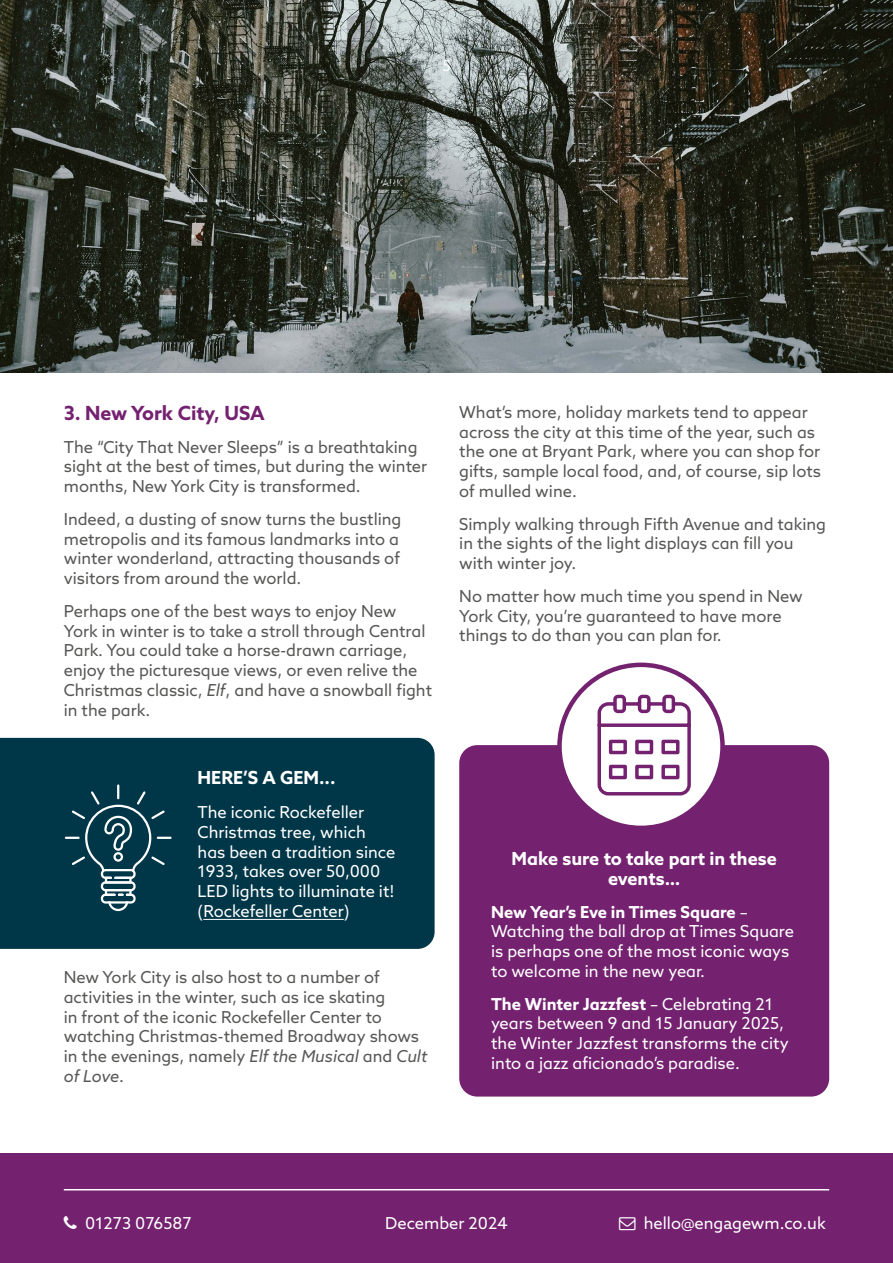
<style>
.page{position:relative;width:893px;height:1263px;background:#fff}
.page>*{position:absolute;margin:0;border:0;box-sizing:border-box;transform-origin:0 0}
.t1{font:700 19.5px "Azo Sans";color:#742270}
.t2{font:700 18px/19.8px "Azo Sans";color:#fff;text-align:center}
.t3{font:16.5px/19.8px "Azo Sans";color:#575756}
.t4{font:16.5px/19.8px "Azo Sans";color:#fff}
.t5{font:15px "Azo Sans";color:#fff}
.s1{font-style:italic}
.s2{font-weight:700}
</style>
<div class="page">
<img style="left:0;top:0;width:893px;height:372px">
<div style="left:0;top:1153px;width:893px;height:110px;background:#742270"></div>
<hr style="left:64px;top:1189px;width:765px;height:1px;background:#fff">
<div style="left:0;top:738px;width:435px;height:211px;background:#003748"></div>
<hr style="left:203px;top:919px;width:141px;height:1px;background:#fff">
<div style="left:459px;top:745px;width:370px;height:351px;background:#742270;border-radius:18px"></div>
<div style="left:559px;top:665px;width:163px;height:163px;background:#fff;border-radius:50%"></div>
<div style="left:557px;top:663px;width:168px;height:167px;border:4px solid #742270;border-radius:50%"></div>
<svg style="left:597px;top:694px;width:94px;height:102px"></svg>
<svg style="left:65px;top:784px;width:107px;height:127px;background:#1d4e5d"></svg>
<p class="t5" style="left:442px;top:56px;width:10px">5</p>
<p class="t1" style="left:64px;top:400px;width:203px">3. New York City, USA</p>
<p class="t3" style="left:64px;top:437px;width:365px">The “City That Never Sleeps” is a breathtaking sight at the best of times, but during the winter months, New York City is transformed.</p>
<p class="t3" style="left:64px;top:509px;width:339px">Indeed, a dusting of snow turns the bustling metropolis and its famous landmarks into a winter wonderland, attracting thousands of visitors from around the world.</p>
<p class="t3" style="left:64px;top:601px;width:370px">Perhaps one of the best ways to enjoy New York in winter is to take a stroll through Central Park. You could take a horse-drawn carriage, enjoy the picturesque views, or even relive the Christmas classic, <span class="s1">Elf</span>, and have a snowball fight in the park.</p>
<p class="t2" style="left:198px;top:768px;width:140px">HERE’S A GEM...</p>
<p class="t4" style="left:198px;top:802px;width:199px">The iconic Rockefeller<br>Christmas tree, which has been a tradition since<br>1933, takes over 50,000<br>LED lights to illuminate it! (Rockefeller Center)</p>
<p class="t3" style="left:64px;top:967px;width:365px">New York City is also host to a number of activities in the winter, such as ice skating<br>in front of the iconic Rockefeller Center to watching Christmas-themed Broadway shows in the evenings, namely <span class="s1">Elf the Musical</span> and <span class="s1">Cult of Love</span>.</p>
<p class="t3" style="left:459px;top:402px;width:363px">What’s more, holiday markets tend to appear across the city at this time of the year, such as the one at Bryant Park, where you can shop for gifts, sample local food, and, of course, sip lots of mulled wine.</p>
<p class="t3" style="left:459px;top:514px;width:368px">Simply walking through Fifth Avenue and taking in the sights of the light displays can fill you with winter joy.</p>
<p class="t3" style="left:459px;top:586px;width:345px">No matter how much time you spend in New<br>York City, you’re guaranteed to have more things to do than you can plan for.</p>
<p class="t2" style="left:512px;top:848px;width:267px">Make sure to take part in these events…</p>
<p class="t4" style="left:491px;top:901px;width:304px"><span class="s2">New Year’s Eve in Times Square</span> –<br>Watching the ball drop at Times Square is perhaps one of the most iconic ways to welcome in the new year.</p>
<p class="t4" style="left:491px;top:993px;width:299px"><span class="s2">The Winter Jazzfest</span> – Celebrating 21 years between 9 and 15 January 2025, the Winter Jazzfest transforms the city into a jazz aficionado’s paradise.</p>
<p class="t4" style="left:85px;top:1213px;width:108px">01273 076587</p>
<p class="t4" style="left:644px;top:1213px;width:184px">hello@engagewm.co.uk</p>
<p class="t4" style="left:385px;top:1213px;width:124px">December 2024</p>
</div>
